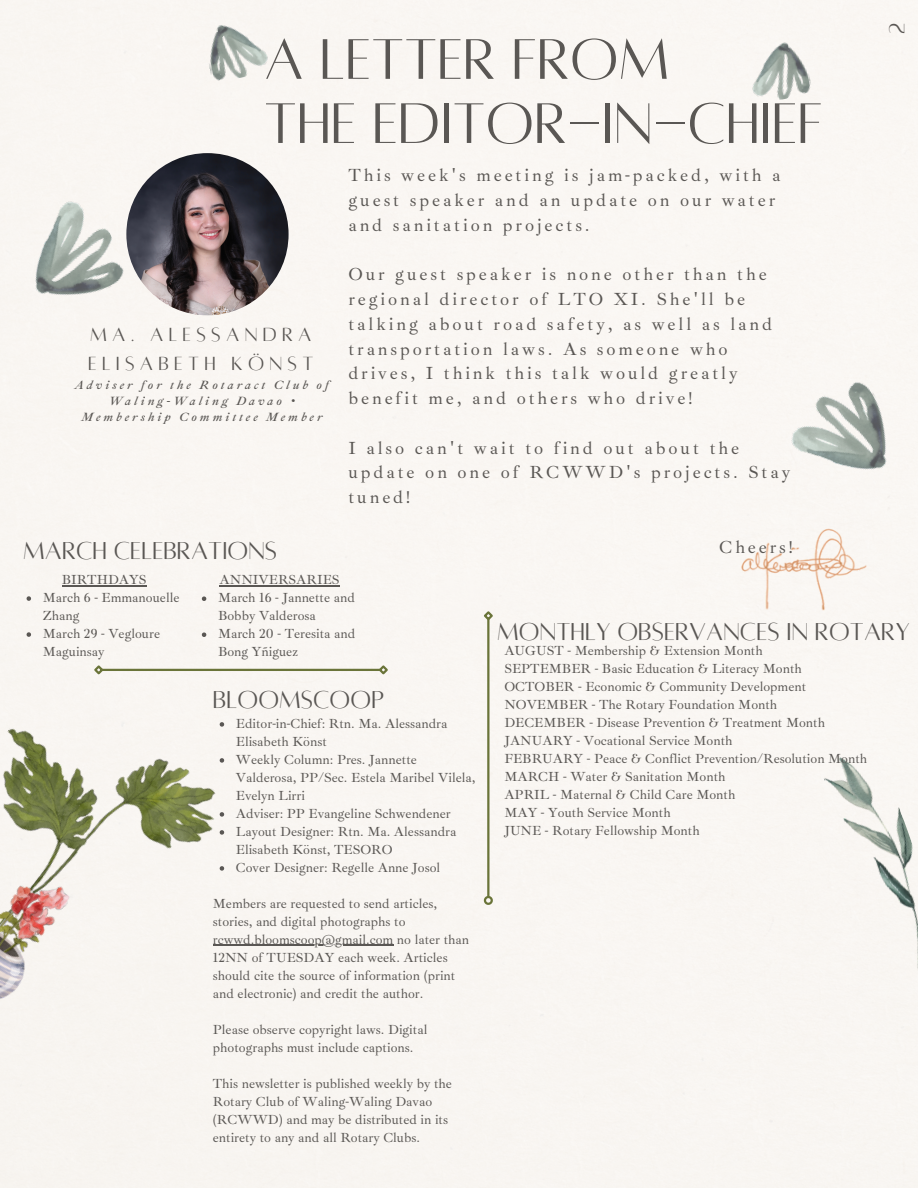
<style>
.page{position:relative;width:918px;height:1188px;background:#f9f6f2}
.page>*{position:absolute;margin:0;border:0;box-sizing:border-box;transform-origin:0 0}
.t1{font:63px "Alta regular";color:#5a5754}
.t2{font:27px "Alta regular";color:#5a5754}
.t3{font:24px "Alta regular";color:#5a5754}
.t4{font:21px/29px "Alta regular";letter-spacing:.25em;color:#5a5754}
.t5{font:18px/24.8px "Ibarra Real Nova";letter-spacing:.16em;color:#5a5754}
.t6{font:13.5px/18px "Ibarra Real Nova";color:#5a5754}
.t7{font:italic 12px/16px "Ibarra Real Nova";letter-spacing:.25em;color:#5a5754;text-align:center}
</style>
<div class="page">
<img style="left:0;top:669px;width:236px;height:451px">
<img style="left:778px;top:373px;width:134px;height:134px">
<img style="left:0;top:189px;width:131px;height:130px">
<img style="left:201px;top:12px;width:70px;height:71px">
<img style="left:819px;top:745px;width:99px;height:235px">
<img style="left:742px;top:34px;width:71px;height:71px">
<img style="left:126px;top:153px;width:163px;height:162px;border-radius:50%">
<img style="left:705px;top:511px;width:181px;height:112px">
<hr style="left:487px;top:619px;width:2px;height:277px;background:#6a7439">
<svg style="left:482px;top:894px;width:13px;height:13px"></svg>
<svg style="left:482px;top:609px;width:13px;height:13px"></svg>
<hr style="left:102px;top:669px;width:278px;height:2px;background:#6a7439">
<svg style="left:92px;top:663px;width:13px;height:13px"></svg>
<svg style="left:377px;top:663px;width:13px;height:13px"></svg>
<svg style="left:27px;top:596px;width:4px;height:5px"></svg>
<svg style="left:27px;top:632px;width:4px;height:5px"></svg>
<hr style="left:62px;top:585px;width:85px;height:1px;background:#5a5754">
<svg style="left:202px;top:596px;width:4px;height:5px"></svg>
<svg style="left:202px;top:632px;width:4px;height:5px"></svg>
<hr style="left:220px;top:585px;width:120px;height:1px;background:#5a5754">
<svg style="left:220px;top:722px;width:4px;height:5px"></svg>
<svg style="left:220px;top:758px;width:4px;height:5px"></svg>
<svg style="left:220px;top:812px;width:4px;height:5px"></svg>
<svg style="left:220px;top:830px;width:4px;height:5px"></svg>
<svg style="left:220px;top:866px;width:4px;height:5px"></svg>
<hr style="left:213px;top:945px;width:180px;height:1px;background:#5a5754">
<p class="t1" style="left:264px;top:28px;width:407px">A LETTER FROM</p>
<p class="t1" style="left:264px;top:92px;width:560px">THE EDITOR-IN-CHIEF</p>
<p class="t4" style="left:88px;top:320px;width:227px">MA. ALESSANDRA<br>ELISABETH KÖNST</p>
<p class="t7" style="left:75px;top:377px;width:256px">Adviser for the Rotaract Club of<br>Waling-Waling Davao •<br>Membership Committee Member</p>
<p class="t2" style="left:23px;top:537px;width:256px">MARCH CELEBRATIONS</p>
<p class="t6" style="left:62px;top:571px;width:86px">BIRTHDAYS</p>
<p class="t6" style="left:220px;top:571px;width:122px">ANNIVERSARIES</p>
<p class="t5" style="left:348px;top:163px;width:434px">This week's meeting is jam-packed, with a guest speaker and an update on our water and sanitation projects.</p>
<p class="t5" style="left:348px;top:262px;width:425px">Our guest speaker is none other than the regional director of LTO XI. She'll be talking about road safety, as well as land transportation laws. As someone who drives, I think this talk would greatly benefit me, and others who drive!</p>
<p class="t5" style="left:348px;top:435px;width:443px">I also can't wait to find out about the update on one of RCWWD's projects. Stay tuned!</p>
<p class="t5" style="left:719px;top:534px;width:75px">Cheers!</p>
<p class="t3" style="left:885px;top:34px;width:13px;rotate:-90deg">2</p>
<p class="t6" style="left:43px;top:589px;width:138px">March 6 - Emmanouelle<br>Zhang</p>
<p class="t6" style="left:43px;top:625px;width:119px">March 29 - Vegloure<br>Maguinsay</p>
<p class="t6" style="left:218px;top:589px;width:138px">March 16 - Jannette and<br>Bobby Valderosa</p>
<p class="t6" style="left:218px;top:625px;width:139px">March 20 - Teresita and<br>Bong Yñiguez</p>
<p class="t2" style="left:213px;top:687px;width:173px">BLOOMSCOOP</p>
<p class="t6" style="left:236px;top:714px;width:213px">Editor-in-Chief: Rtn. Ma. Alessandra<br>Elisabeth Könst</p>
<p class="t6" style="left:236px;top:750px;width:241px">Weekly Column: Pres. Jannette<br>Valderosa, PP/Sec. Estela Maribel Vilela,<br>Evelyn Lirri</p>
<p class="t6" style="left:236px;top:804px;width:216px">Adviser: PP Evangeline Schwendener</p>
<p class="t6" style="left:236px;top:822px;width:222px">Layout Designer: Rtn. Ma. Alessandra<br>Elisabeth Könst, TESORO</p>
<p class="t6" style="left:236px;top:858px;width:206px">Cover Designer: Regelle Anne Josol</p>
<p class="t6" style="left:213px;top:894px;width:258px">Members are requested to send articles, stories, and digital photographs to rcwwd.bloomscoop@gmail.com no later than 12NN of TUESDAY each week. Articles should cite the source of information (print and electronic) and credit the author.</p>
<p class="t6" style="left:213px;top:1020px;width:216px">Please observe copyright laws. Digital photographs must include captions.</p>
<p class="t6" style="left:213px;top:1074px;width:241px">This newsletter is published weekly by the Rotary Club of Waling-Waling Davao (RCWWD) and may be distributed in its entirety to any and all Rotary Clubs.</p>
<p class="t2" style="left:497px;top:618px;width:414px">MONTHLY OBSERVANCES IN ROTARY</p>
<p class="t6" style="left:504px;top:641px;width:260px">AUGUST - Membership &amp; Extension Month</p>
<p class="t6" style="left:504px;top:659px;width:299px">SEPTEMBER - Basic Education &amp; Literacy Month</p>
<p class="t6" style="left:504px;top:677px;width:303px">OCTOBER - Economic &amp; Community Development</p>
<p class="t6" style="left:504px;top:695px;width:274px">NOVEMBER - The Rotary Foundation Month</p>
<p class="t6" style="left:504px;top:713px;width:322px">DECEMBER - Disease Prevention &amp; Treatment Month</p>
<p class="t6" style="left:504px;top:731px;width:230px">JANUARY - Vocational Service Month</p>
<p class="t6" style="left:504px;top:749px;width:364px">FEBRUARY - Peace &amp; Conflict Prevention/Resolution Month</p>
<p class="t6" style="left:504px;top:767px;width:223px">MARCH - Water &amp; Sanitation Month</p>
<p class="t6" style="left:504px;top:785px;width:232px">APRIL - Maternal &amp; Child Care Month</p>
<p class="t6" style="left:504px;top:803px;width:168px">MAY - Youth Service Month</p>
<p class="t6" style="left:504px;top:821px;width:197px">JUNE - Rotary Fellowship Month</p>
</div>
